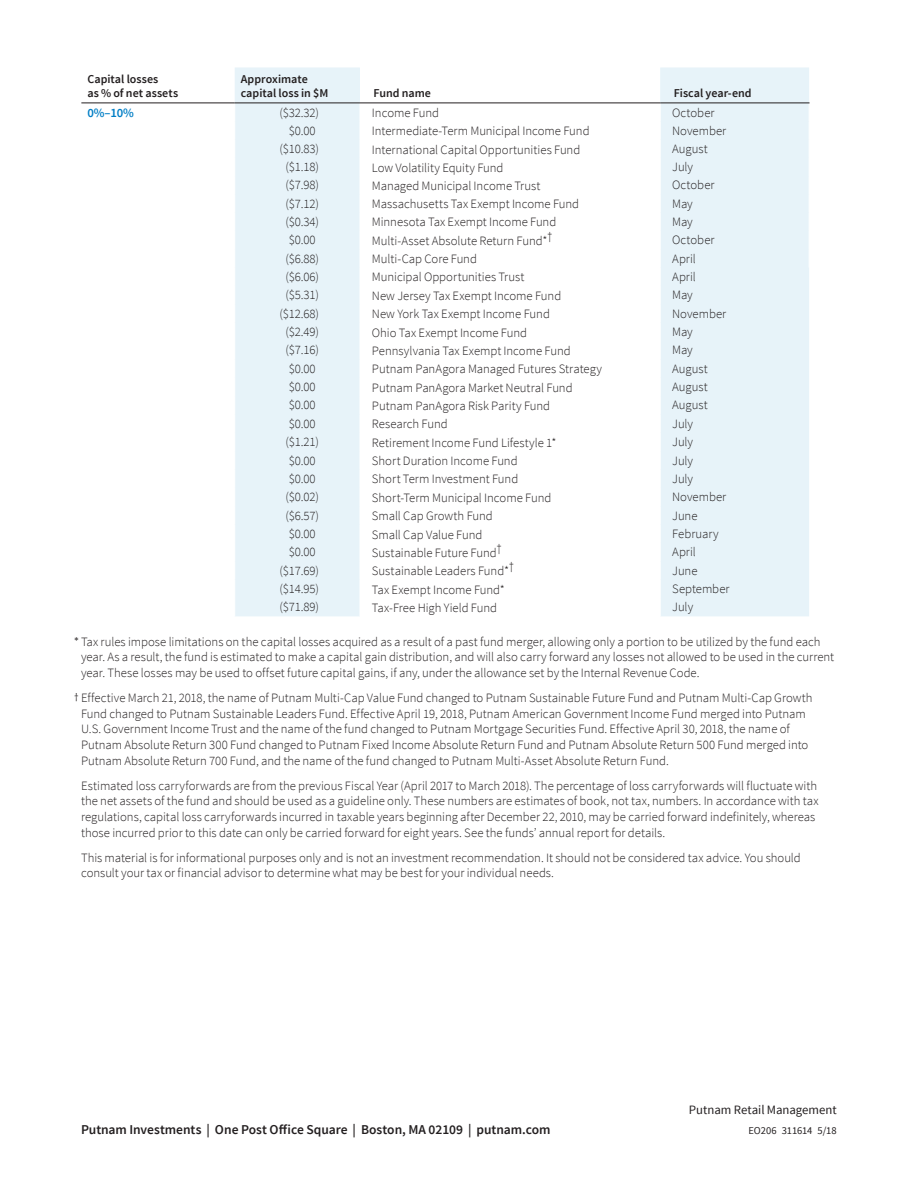
<style>
.page{position:relative;width:918px;height:1188px;background:#fff}
.page>*{position:absolute;margin:0;border:0;box-sizing:border-box;transform-origin:0 0}
.Source_address{font:600 13.5px "Source Sans Pro";letter-spacing:-.005em;color:#231f20}
.Footnote{font:300 12.75px/15.8px "Source Sans Pro";letter-spacing:-.005em;color:#231f20}
.Table_text{font:300 12.75px "Source Sans Pro";letter-spacing:-.005em;color:#231f20}
.Table_nums_decimal{font:300 12.75px "Source Sans Pro";letter-spacing:-.01em;color:#231f20}
.t1{font:12.75px "Source Sans Pro";letter-spacing:-.005em;color:#231f20}
.Table_nums_decimal-2{font:600 12.75px "Source Sans Pro";color:#007ec5}
.Table_head{font:600 12px/14.4px "Source Sans Pro";color:#231f20}
.Back_Cover_Job{font:10.5px "Source Sans Pro";letter-spacing:-.005em;color:#231f20}
</style>
<div class="page">
<div style="left:235px;top:68px;width:125px;height:548px;background:#e7f3f9"></div>
<div style="left:660px;top:68px;width:149px;height:548px;background:#e7f3f9"></div>
<svg style="left:660px;top:104px;width:1px;height:512px"></svg>
<hr style="left:81px;top:103px;width:154px;height:1px;background:#231f20">
<hr style="left:235px;top:103px;width:125px;height:1px;background:#231f20">
<hr style="left:360px;top:103px;width:300px;height:1px;background:#231f20">
<hr style="left:660px;top:103px;width:150px;height:1px;background:#231f20">
<p class="Table_head" style="left:87px;top:72px;width:92px">Capital losses<br>as % of net assets</p>
<p class="Table_head" style="left:241px;top:72px;width:89px">Approximate capital loss in $M</p>
<p class="Table_head" style="left:373px;top:86px;width:59px">Fund name</p>
<p class="Table_head" style="left:674px;top:86px;width:80px">Fiscal year-end</p>
<p class="Table_nums_decimal-2" style="left:87px;top:104px;width:48px">0%–10%</p>
<p class="Table_nums_decimal" style="left:279px;top:105px;width:41px">($32.32)</p>
<p class="Table_text" style="left:372px;top:105px;width:69px">Income Fund</p>
<p class="Table_text" style="left:672px;top:105px;width:44px">October</p>
<p class="Table_nums_decimal" style="left:289px;top:123px;width:28px">$0.00</p>
<p class="Table_text" style="left:372px;top:123px;width:219px">Intermediate-Term Municipal Income Fund</p>
<p class="Table_text" style="left:672px;top:123px;width:56px">November</p>
<p class="Table_nums_decimal" style="left:279px;top:141px;width:41px">($10.83)</p>
<p class="Table_text" style="left:372px;top:142px;width:210px">International Capital Opportunities Fund</p>
<p class="Table_text" style="left:672px;top:141px;width:37px">August</p>
<p class="Table_nums_decimal" style="left:285px;top:159px;width:35px">($1.18)</p>
<p class="Table_text" style="left:372px;top:160px;width:133px">Low Volatility Equity Fund</p>
<p class="Table_text" style="left:672px;top:159px;width:23px">July</p>
<p class="Table_nums_decimal" style="left:285px;top:177px;width:35px">($7.98)</p>
<p class="Table_text" style="left:372px;top:178px;width:170px">Managed Municipal Income Trust</p>
<p class="Table_text" style="left:672px;top:177px;width:44px">October</p>
<p class="Table_nums_decimal" style="left:285px;top:196px;width:35px">($7.12)</p>
<p class="Table_text" style="left:372px;top:196px;width:209px">Massachusetts Tax Exempt Income Fund</p>
<p class="Table_text" style="left:672px;top:196px;width:22px">May</p>
<p class="Table_nums_decimal" style="left:285px;top:214px;width:35px">($0.34)</p>
<p class="Table_text" style="left:372px;top:214px;width:186px">Minnesota Tax Exempt Income Fund</p>
<p class="Table_text" style="left:672px;top:214px;width:22px">May</p>
<p class="Table_nums_decimal" style="left:289px;top:232px;width:28px">$0.00</p>
<p class="Table_text" style="left:372px;top:233px;width:182px">Multi-Asset Absolute Return Fund*†</p>
<p class="Table_text" style="left:672px;top:232px;width:44px">October</p>
<p class="Table_nums_decimal" style="left:285px;top:251px;width:35px">($6.88)</p>
<p class="Table_text" style="left:372px;top:251px;width:107px">Multi-Cap Core Fund</p>
<p class="Table_text" style="left:672px;top:251px;width:25px">April</p>
<p class="Table_nums_decimal" style="left:285px;top:269px;width:35px">($6.06)</p>
<p class="Table_text" style="left:372px;top:270px;width:154px">Municipal Opportunities Trust</p>
<p class="Table_text" style="left:672px;top:269px;width:25px">April</p>
<p class="Table_nums_decimal" style="left:285px;top:287px;width:35px">($5.31)</p>
<p class="Table_text" style="left:372px;top:288px;width:191px">New Jersey Tax Exempt Income Fund</p>
<p class="Table_text" style="left:672px;top:287px;width:22px">May</p>
<p class="Table_nums_decimal" style="left:279px;top:306px;width:41px">($12.68)</p>
<p class="Table_text" style="left:372px;top:306px;width:179px">New York Tax Exempt Income Fund</p>
<p class="Table_text" style="left:672px;top:306px;width:56px">November</p>
<p class="Table_nums_decimal" style="left:285px;top:324px;width:35px">($2.49)</p>
<p class="Table_text" style="left:372px;top:325px;width:157px">Ohio Tax Exempt Income Fund</p>
<p class="Table_text" style="left:672px;top:324px;width:22px">May</p>
<p class="Table_nums_decimal" style="left:285px;top:342px;width:35px">($7.16)</p>
<p class="Table_text" style="left:372px;top:343px;width:200px">Pennsylvania Tax Exempt Income Fund</p>
<p class="Table_text" style="left:672px;top:342px;width:22px">May</p>
<p class="Table_nums_decimal" style="left:289px;top:361px;width:28px">$0.00</p>
<p class="Table_text" style="left:372px;top:361px;width:232px">Putnam PanAgora Managed Futures Strategy</p>
<p class="Table_text" style="left:672px;top:361px;width:37px">August</p>
<p class="Table_nums_decimal" style="left:289px;top:379px;width:28px">$0.00</p>
<p class="Table_text" style="left:372px;top:380px;width:202px">Putnam PanAgora Market Neutral Fund</p>
<p class="Table_text" style="left:672px;top:379px;width:37px">August</p>
<p class="Table_nums_decimal" style="left:289px;top:397px;width:28px">$0.00</p>
<p class="Table_text" style="left:372px;top:398px;width:180px">Putnam PanAgora Risk Parity Fund</p>
<p class="Table_text" style="left:672px;top:397px;width:37px">August</p>
<p class="Table_nums_decimal" style="left:289px;top:416px;width:28px">$0.00</p>
<p class="Table_text" style="left:372px;top:416px;width:77px">Research Fund</p>
<p class="Table_text" style="left:672px;top:416px;width:23px">July</p>
<p class="Table_nums_decimal" style="left:285px;top:434px;width:35px">($1.21)</p>
<p class="Table_text" style="left:372px;top:435px;width:186px">Retirement Income Fund Lifestyle 1*</p>
<p class="Table_text" style="left:672px;top:434px;width:23px">July</p>
<p class="Table_nums_decimal" style="left:289px;top:453px;width:28px">$0.00</p>
<p class="Table_text" style="left:372px;top:453px;width:147px">Short Duration Income Fund</p>
<p class="Table_text" style="left:672px;top:453px;width:23px">July</p>
<p class="Table_nums_decimal" style="left:289px;top:471px;width:28px">$0.00</p>
<p class="Table_text" style="left:372px;top:471px;width:148px">Short Term Investment Fund</p>
<p class="Table_text" style="left:672px;top:471px;width:23px">July</p>
<p class="Table_nums_decimal" style="left:285px;top:489px;width:35px">($0.02)</p>
<p class="Table_text" style="left:372px;top:490px;width:181px">Short-Term Municipal Income Fund</p>
<p class="Table_text" style="left:672px;top:489px;width:56px">November</p>
<p class="Table_nums_decimal" style="left:285px;top:508px;width:35px">($6.57)</p>
<p class="Table_text" style="left:372px;top:508px;width:122px">Small Cap Growth Fund</p>
<p class="Table_text" style="left:672px;top:508px;width:27px">June</p>
<p class="Table_nums_decimal" style="left:289px;top:526px;width:28px">$0.00</p>
<p class="Table_text" style="left:372px;top:527px;width:112px">Small Cap Value Fund</p>
<p class="Table_text" style="left:672px;top:526px;width:48px">February</p>
<p class="Table_nums_decimal" style="left:289px;top:544px;width:28px">$0.00</p>
<p class="Table_text" style="left:372px;top:545px;width:131px">Sustainable Future Fund†</p>
<p class="Table_text" style="left:672px;top:544px;width:25px">April</p>
<p class="Table_nums_decimal" style="left:279px;top:563px;width:41px">($17.69)</p>
<p class="Table_text" style="left:372px;top:563px;width:144px">Sustainable Leaders Fund*†</p>
<p class="Table_text" style="left:672px;top:563px;width:27px">June</p>
<p class="Table_nums_decimal" style="left:279px;top:581px;width:41px">($14.95)</p>
<p class="Table_text" style="left:372px;top:582px;width:135px">Tax Exempt Income Fund*</p>
<p class="Table_text" style="left:672px;top:581px;width:59px">September</p>
<p class="Table_nums_decimal" style="left:279px;top:599px;width:41px">($71.89)</p>
<p class="Table_text" style="left:372px;top:600px;width:127px">Tax-Free High Yield Fund</p>
<p class="Table_text" style="left:672px;top:599px;width:23px">July</p>
<p class="Footnote" style="left:81px;top:634px;width:755px">Tax rules impose limitations on the capital losses acquired as a result of a past fund merger, allowing only a portion to be utilized by the fund each year. As a result, the fund is estimated to make a capital gain distribution, and will also carry forward any losses not allowed to be used in the current year. These losses may be used to offset future capital gains, if any, under the allowance set by the Internal Revenue Code.</p>
<p class="Footnote" style="left:81px;top:690px;width:733px">Effective March 21, 2018, the name of Putnam Multi-Cap Value Fund changed to Putnam Sustainable Future Fund and Putnam Multi-Cap Growth Fund changed to Putnam Sustainable Leaders Fund. Effective April 19, 2018, Putnam American Government Income Fund merged into Putnam U.S. Government Income Trust and the name of the fund changed to Putnam Mortgage Securities Fund. Effective April 30, 2018, the name of Putnam Absolute Return 300 Fund changed to Putnam Fixed Income Absolute Return Fund and Putnam Absolute Return 500 Fund merged into Putnam Absolute Return 700 Fund, and the name of the fund changed to Putnam Multi-Asset Absolute Return Fund.</p>
<p class="Footnote" style="left:81px;top:778px;width:739px">Estimated loss carryforwards are from the previous Fiscal Year (April 2017 to March 2018). The percentage of loss carryforwards will fluctuate with the net assets of the fund and should be used as a guideline only. These numbers are estimates of book, not tax, numbers. In accordance with tax regulations, capital loss carryforwards incurred in taxable years beginning after December 22, 2010, may be carried forward indefinitely, whereas those incurred prior to this date can only be carried forward for eight years. See the funds’ annual report for details.</p>
<p class="Footnote" style="left:81px;top:850px;width:721px">This material is for informational purposes only and is not an investment recommendation. It should not be considered tax advice. You should consult your tax or financial advisor to determine what may be best for your individual needs.</p>
<p class="t1" style="left:689px;top:1102px;width:149px">Putnam Retail Management</p>
<p class="Source_address" style="left:81px;top:1121px;width:471px">Putnam Investments | One Post Office Square | Boston, MA 02109 | putnam.com</p>
<p class="Back_Cover_Job" style="left:748px;top:1124px;width:90px">EO206 311614 5/18</p>
</div>
